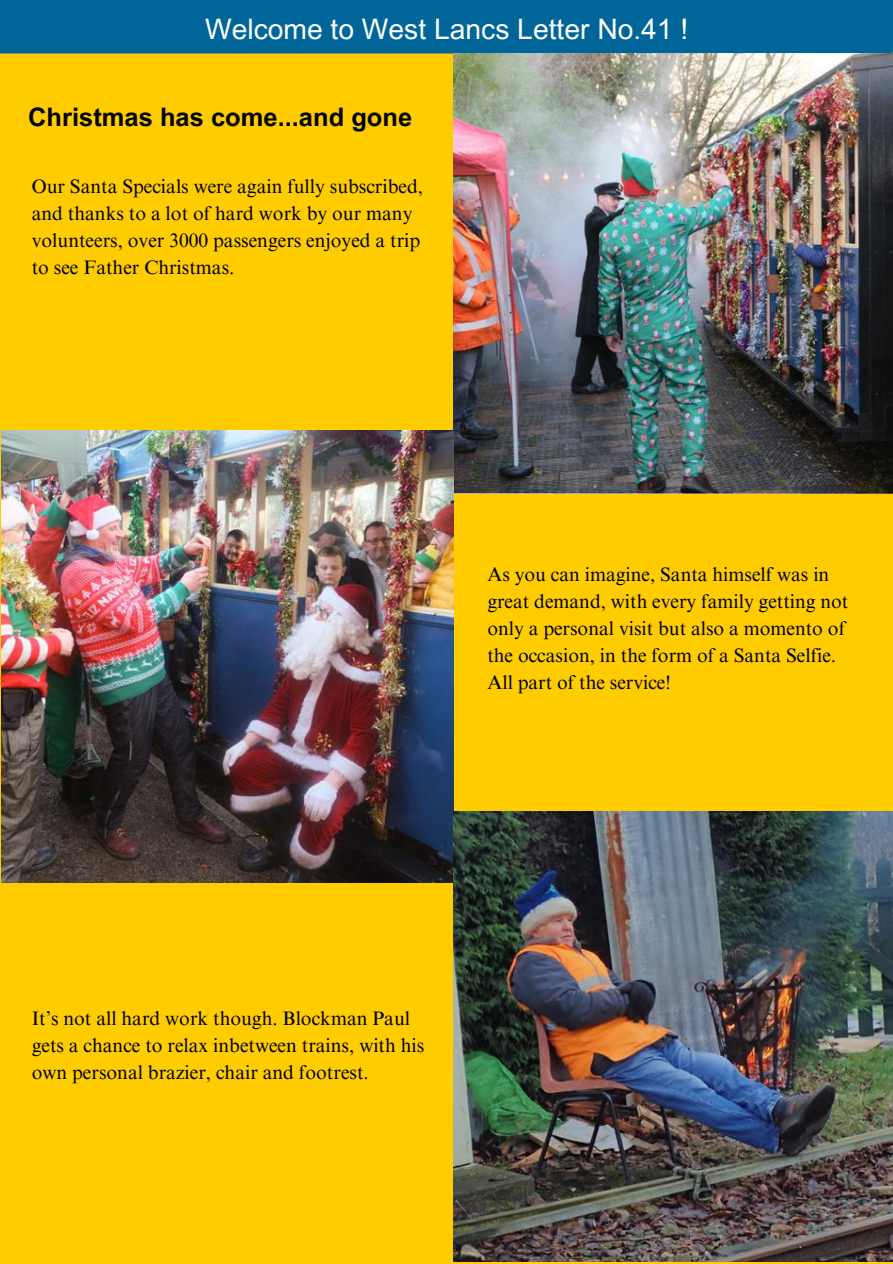
<style>
.page{position:relative;width:893px;height:1264px;background:#fff}
.page>*{position:absolute;margin:0;border:0;box-sizing:border-box;transform-origin:0 0}
.t1{font:28.2px "Arial MT Pro";color:#fff}
.t2{font:700 25.5px "Arial MT Pro";color:#000}
.t3{font:19.5px/27px "Times NRMT Pro";color:#000}
</style>
<div class="page">
<div style="left:0;top:0;width:892px;height:1263px;background:#fc0"></div>
<div style="left:0;top:0;width:892px;height:54px;background:#069"></div>
<img style="left:453px;top:54px;width:439px;height:439px">
<img style="left:2px;top:431px;width:451px;height:451px">
<img style="left:453px;top:811px;width:439px;height:450px">
<h1 class="t1" style="left:205px;top:19px;width:484px">Welcome to West Lancs Letter No.41 !</h1>
<h2 class="t2" style="left:28px;top:108px;width:385px">Christmas has come...and gone</h2>
<p class="t3" style="left:32px;top:175px;width:393px">Our Santa Specials were again fully subscribed, and thanks to a lot of hard work by our many volunteers, over 3000 passengers enjoyed a trip to see Father Christmas.</p>
<p class="t3" style="left:487px;top:563px;width:362px">As you can imagine, Santa himself was in great demand, with every family getting not only a personal visit but also a momento of the occasion, in the form of a Santa Selfie.<br>All part of the service!</p>
<p class="t3" style="left:32px;top:1007px;width:394px">It’s not all hard work though. Blockman Paul gets a chance to relax inbetween trains, with his own personal brazier, chair and footrest.</p>
</div>
